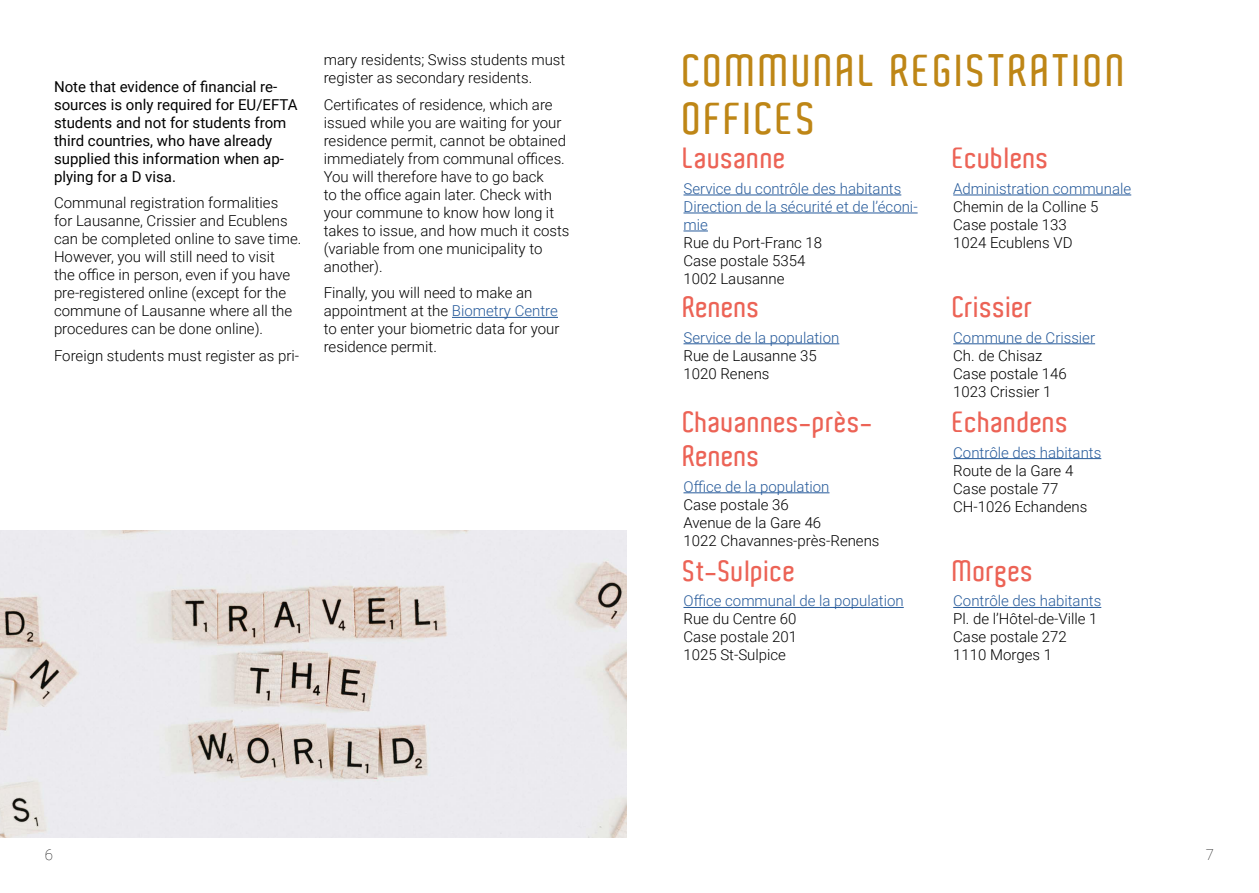
<style>
.page{position:relative;width:1259px;height:893px;background:#fff}
.page>*{position:absolute;margin:0;border:0;box-sizing:border-box;transform-origin:0 0}
.t1{font:600 43.5px/48px "Aldo";letter-spacing:.07em;color:#be8616}
.t2{font:600 28.5px/34.2px "Aldo";letter-spacing:.02em;color:#ec6356}
.t3{font:300 15px/18px "Roboto";color:#000}
.t4{font:300 15px/18px "Roboto";color:#275b9b}
.t5{font:15px/18px "Roboto";color:#000}
.t6{font:100 15px "Roboto";color:#000}
.s1{color:#275b9b}
</style>
<div class="page">
<hr style="left:452px;top:317px;width:106px;height:1px;background:#275b9b">
<hr style="left:683px;top:195px;width:218px;height:1px;background:#275b9b">
<hr style="left:683px;top:213px;width:234px;height:1px;background:#275b9b">
<svg style="left:683px;top:231px;width:25px;height:1px"></svg>
<hr style="left:953px;top:195px;width:178px;height:1px;background:#275b9b">
<hr style="left:683px;top:343px;width:156px;height:1px;background:#275b9b">
<hr style="left:953px;top:343px;width:142px;height:1px;background:#275b9b">
<hr style="left:683px;top:492px;width:146px;height:1px;background:#275b9b">
<hr style="left:953px;top:458px;width:148px;height:1px;background:#275b9b">
<hr style="left:683px;top:607px;width:220px;height:1px;background:#275b9b">
<hr style="left:953px;top:607px;width:148px;height:1px;background:#275b9b">
<img style="left:0;top:530px;width:627px;height:307px">
<p class="t5" style="left:54px;top:77px;width:245px">Note that evidence of financial re&shy;sources is only required for EU/EFTA students and not for students from third countries, who have already supplied this information when ap&shy;plying for a D visa.</p>
<p class="t3" style="left:54px;top:193px;width:249px">Communal registration formalities<br>for Lausanne, Crissier and Ecublens can be completed online to save time.<br>However, you will still need to visit<br>the office in person, even if you have pre-registered online (except for the commune of Lausanne where all the procedures can be done online).</p>
<p class="t3" style="left:54px;top:346px;width:247px">Foreign students must register as pri-</p>
<p class="t3" style="left:324px;top:50px;width:243px">mary residents; Swiss students must register as secondary residents.</p>
<p class="t3" style="left:324px;top:95px;width:247px">Certificates of residence, which are issued while you are waiting for your residence permit, cannot be obtained immediately from communal offices.<br>You will therefore have to go back<br>to the office again later. Check with your commune to know how long it takes to issue, and how much it costs (variable from one municipality to another).</p>
<p class="t3" style="left:324px;top:283px;width:237px">Finally, you will need to make an appointment at the <span class="s1">Biometry Centre </span>to enter your biometric data for your residence permit.</p>
<h1 class="t1" style="left:683px;top:46px;width:444px">COMMUNAL REGISTRATION<br>OFFICES</h1>
<h2 class="t2" style="left:683px;top:141px;width:104px">Lausanne</h2>
<p class="t4" style="left:683px;top:179px;width:236px">Service du contrôle des habitants<br>Direction de la sécurité et de l’éconi&shy;mie</p>
<p class="t3" style="left:683px;top:233px;width:140px">Rue du Port-Franc 18<br>Case postale 5354<br>1002 Lausanne</p>
<h2 class="t2" style="left:953px;top:141px;width:97px">Ecublens</h2>
<p class="t4" style="left:953px;top:179px;width:179px">Administration communale</p>
<p class="t3" style="left:953px;top:197px;width:147px">Chemin de la Colline 5<br>Case postale 133<br>1024 Ecublens VD</p>
<h2 class="t2" style="left:683px;top:290px;width:78px">Renens</h2>
<p class="t4" style="left:683px;top:328px;width:157px">Service de la population</p>
<p class="t3" style="left:683px;top:346px;width:135px">Rue de Lausanne 35<br>1020 Renens</p>
<h2 class="t2" style="left:683px;top:405px;width:192px">Chavannes-près-<br>Renens</h2>
<p class="t4" style="left:683px;top:477px;width:147px">Office de la population</p>
<p class="t3" style="left:683px;top:495px;width:198px">Case postale 36<br>Avenue de la Gare 46<br>1022 Chavannes-près-Renens</p>
<h2 class="t2" style="left:683px;top:554px;width:114px">St-Sulpice</h2>
<p class="t4" style="left:683px;top:591px;width:222px">Office communal de la population</p>
<p class="t3" style="left:683px;top:609px;width:115px;text-align:justify">Rue du Centre 60<br>Case postale 201<br>1025 St-Sulpice</p>
<h2 class="t2" style="left:953px;top:290px;width:82px">Crissier</h2>
<p class="t4" style="left:953px;top:328px;width:143px">Commune de Crissier</p>
<p class="t3" style="left:953px;top:346px;width:115px">Ch. de Chisaz<br>Case postale 146<br>1023 Crissier 1</p>
<h2 class="t2" style="left:953px;top:405px;width:117px">Echandens</h2>
<p class="t4" style="left:953px;top:443px;width:150px">Contrôle des habitants</p>
<p class="t3" style="left:953px;top:461px;width:136px">Route de la Gare 4<br>Case postale 77<br>CH-1026 Echandens</p>
<h2 class="t2" style="left:953px;top:554px;width:82px">Morges</h2>
<p class="t4" style="left:953px;top:591px;width:150px">Contrôle des habitants</p>
<p class="t3" style="left:953px;top:609px;width:146px">Pl. de l’Hôtel-de-Ville 1<br>Case postale 272<br>1110 Morges 1</p>
<p class="t6" style="left:45px;top:844px;width:10px">6</p>
<p class="t6" style="left:1206px;top:844px;width:10px">7</p>
</div>
